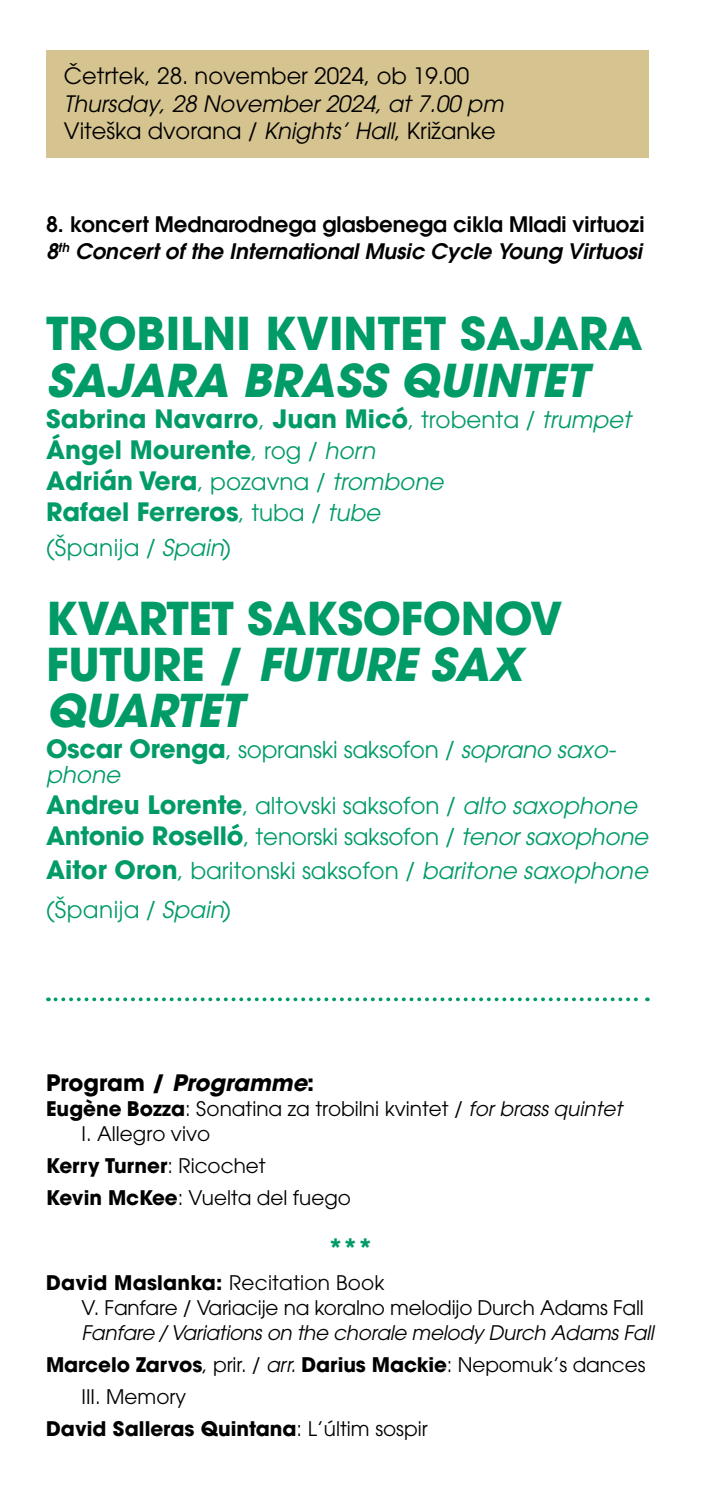
<style>
.page{position:relative;width:702px;height:1489px;background:#fff}
.page>*{position:absolute;margin:0;border:0;box-sizing:border-box;transform-origin:0 0}
.t1{font:700 45px/46.2px "ITC Avant Garde Pro";color:#009b67}
.t2{font:italic 700 45px "ITC Avant Garde Pro";color:#009b67}
.t3{font:700 25.25px/31px "ITC Avant Garde Pro";color:#009b67}
.t4{font:23px/25.2px "ITC Avant Garde Pro";color:#009b67}
.t5{font:23px "ITC Avant Garde Pro";letter-spacing:.02em;color:#009b67}
.t6{font:italic 22.5px/27.5px "ITC Avant Garde Pro";color:#000}
.t7{font:22.5px "ITC Avant Garde Pro";color:#000}
.t8{font:700 22.5px "ITC Avant Garde Pro";color:#000}
.t9{font:700 22.5px "ITC Avant Garde Pro";color:#009b67}
.t10{font:600 21.25px/27.5px "ITC Avant Garde Pro";color:#000}
.t11{font:20px/25px "ITC Avant Garde Pro";color:#000}
.t12{font:700 20px "ITC Avant Garde Pro";letter-spacing:-.005em;color:#000}
.t13{font:italic 20px "ITC Avant Garde Pro";letter-spacing:-.015em;color:#000}
.s1{font-style:normal}
.s2{font-style:italic}
.s3{font-weight:400;font-size:23px}
.s4{font-weight:400;font-style:italic;font-size:23px}
.s5{font-weight:700;font-size:25.25px}
.s6{font-weight:700}
.s7{font-weight:400}
.s8{font-weight:400;font-style:italic}
</style>
<div class="page">
<div style="left:46px;top:50px;width:602px;height:107px;background:#d6c490"></div>
<svg style="left:55px;top:997px;width:593px;height:4px"></svg>
<p class="t7" style="left:64px;top:62px;width:407px">Četrtek, 28. november 2024, ob 19.00</p>
<p class="t6" style="left:64px;top:90px;width:441px">Thursday, 28 November 2024, at 7.00 pm<br><span class="s1">Viteška dvorana /</span> Knights’ Hall<span class="s1">, Križanke</span></p>
<p class="t10" style="left:46px;top:210px;width:600px">8. koncert Mednarodnega glasbenega cikla Mladi virtuozi<br><span class="s2">8</span><sup>th</sup> <span class="s2">Concert of the International Music Cycle Young Virtuosi</span></p>
<h1 class="t1" style="left:46px;top:310px;width:597px">TROBILNI KVINTET SAJARA</h1>
<h1 class="t2" style="left:46px;top:350px;width:543px">SAJARA BRASS QUINTET</h1>
<p class="t3" style="left:46px;top:402px;width:586px">Sabrina Navarro<span class="s3">,</span> Juan Micó<span class="s3">, trobenta /</span> <span class="s4">trumpet </span>Ángel Mourente<span class="s3">, rog /</span> <span class="s4">horn<br></span>Adrián Vera<span class="s3">, pozavna /</span> <span class="s4">trombone<br></span>Rafael Ferreros<span class="s3">, tuba /</span> <span class="s4">tube</span></p>
<p class="t5" style="left:46px;top:533px;width:186px">(Španija / <span class="s2">Spain</span>)</p>
<h1 class="t1" style="left:46px;top:594px;width:518px">KVARTET SAKSOFONOV<br>FUTURE / <span class="s2">FUTURE SAX<br>QUARTET</span></h1>
<p class="t4" style="left:46px;top:736px;width:571px"><span class="s5">Oscar Orenga</span>, sopranski saksofon / <span class="s2">soprano saxo&shy;phone</span></p>
<p class="t4" style="left:46px;top:790px;width:603px;line-height:31px"><span class="s5">Andreu Lorente</span>, altovski saksofon / <span class="s2">alto saxophone<br></span><span class="s5">Antonio Roselló</span>, tenorski saksofon / <span class="s2">tenor saxophone</span></p>
<p class="t4" style="left:46px;top:850px;width:603px;line-height:39.5px"><span class="s5">Aitor Oron</span>, baritonski saksofon / <span class="s2">baritone saxophone </span>(Španija / <span class="s2">Spain</span>)</p>
<p class="t8" style="left:46px;top:1067px;width:270px">Program / <span class="s2">Programme</span>:</p>
<p class="t11" style="left:82px;top:1095px;width:542px;text-indent:-35px"><span class="s6">Eugène Bozza</span>: Sonatina za trobilni kvintet / <span class="s2">for brass quintet<br></span>I. Allegro vivo</p>
<p class="t11" style="left:46px;top:1149px;width:306px;line-height:32px"><span class="s6">Kerry Turner</span>: Ricochet<br><span class="s6">Kevin McKee</span>: Vuelta del fuego</p>
<p class="t9" style="left:328px;top:1231px;width:46px">***</p>
<p class="t11" style="left:82px;top:1269px;width:564px;text-indent:-35px"><span class="s6">David Maslanka:</span> Recitation Book<br>V. Fanfare / Variacije na koralno melodijo Durch Adams Fall</p>
<p class="t13" style="left:82px;top:1319px;width:574px">Fanfare / Variations on the chorale melody Durch Adams Fall</p>
<p class="t12" style="left:46px;top:1350px;width:601px">Marcelo Zarvos<span class="s7">, prir. /</span> <span class="s8">arr.</span> Darius Mackie<span class="s7">: Nepomuk’s dances</span></p>
<p class="t11" style="left:82px;top:1383px;width:106px">III. Memory</p>
<p class="t12" style="left:46px;top:1414px;width:383px">David Salleras Quintana<span class="s7">: L’últim sospir</span></p>
</div>
